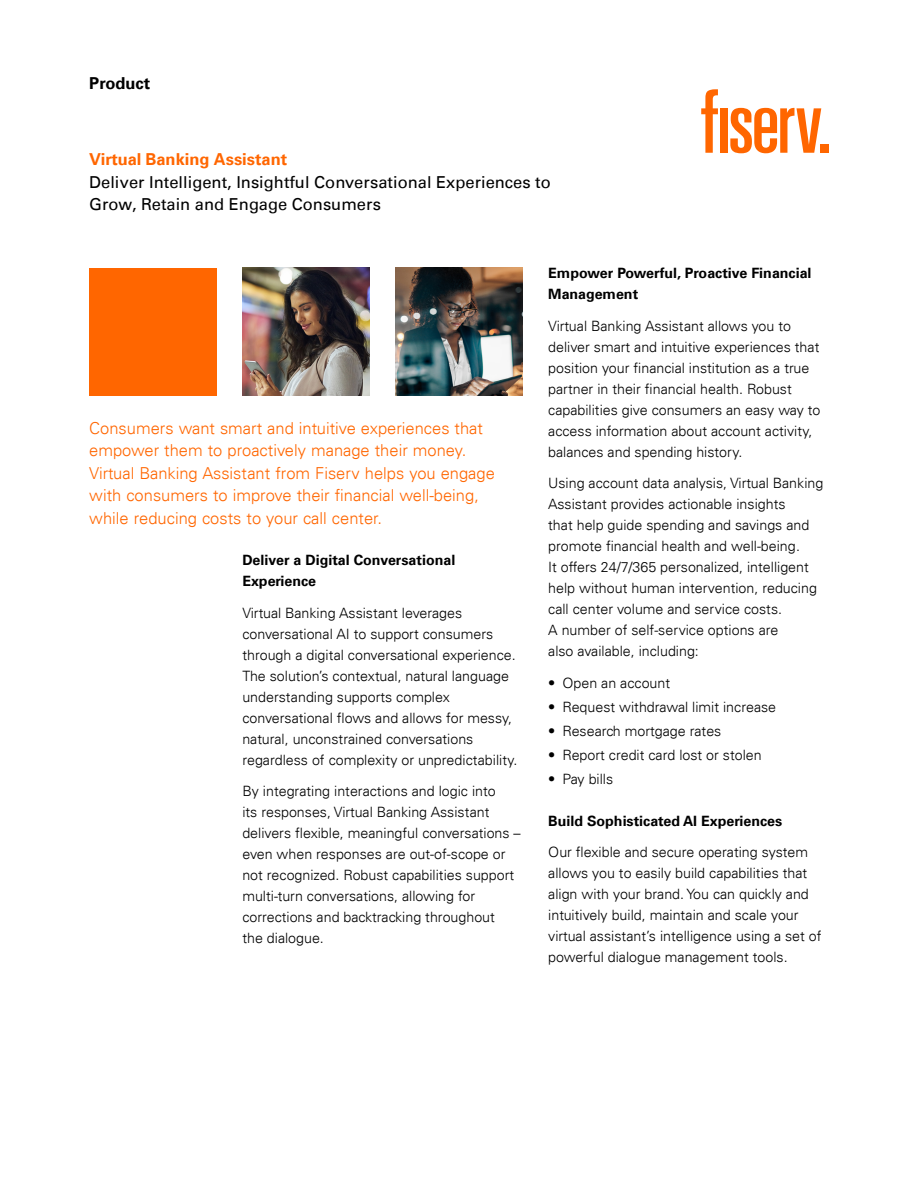
<style>
.page{position:relative;width:918px;height:1188px;background:#fff}
.page>*{position:absolute;margin:0;border:0;box-sizing:border-box;transform-origin:0 0}
.US_FC_orange_introdu{font:300 16.5px/22.5px "Univers For Fiserv 45";color:#f60}
.US_FC_black_product{font:16.5px/22.5px "Univers For Fiserv 55";color:#000}
.US_FC_orange_product{font:700 16.5px "Univers For Fiserv 65";color:#f60}
.US_FC_black_product-2{font:700 16.5px "Univers For Fiserv 65";color:#000}
.US_BD_black_body_cop{font:300 14.25px/21px "Univers For Fiserv 45";color:#000}
.US_SH_black_subheads{font:700 14.25px/21px "Univers For Fiserv 65";color:#000}
</style>
<div class="page">
<div style="left:821px;top:145px;width:8px;height:8px;background:#f60"></div>
<svg style="left:701px;top:89px;width:17px;height:64px"></svg>
<div style="left:720px;top:108px;width:8px;height:45px;background:#f60"></div>
<svg style="left:730px;top:108px;width:91px;height:45px"></svg>
<img style="left:242px;top:268px;width:128px;height:127px">
<div style="left:89px;top:268px;width:128px;height:127px;background:#f60"></div>
<img style="left:395px;top:268px;width:128px;height:127px">
<p class="US_FC_black_product-2" style="left:89px;top:74px;width:63px">Product</p>
<p class="US_FC_orange_product" style="left:89px;top:150px;width:199px">Virtual Banking Assistant</p>
<p class="US_FC_black_product" style="left:89px;top:171px;width:463px">Deliver Intelligent, Insightful Conversational Experiences to<br>Grow, Retain and Engage Consumers</p>
<p class="US_FC_orange_introdu" style="left:89px;top:416px;width:407px">Consumers want smart and intuitive experiences that empower them to proactively manage their money.<br>Virtual Banking Assistant from Fiserv helps you engage with consumers to improve their financial well-being, while reducing costs to your call center.</p>
<p class="US_SH_black_subheads" style="left:242px;top:550px;width:214px">Deliver a Digital Conversational<br>Experience</p>
<p class="US_BD_black_body_cop" style="left:242px;top:602px;width:277px">Virtual Banking Assistant leverages conversational AI to support consumers through a digital conversational experience.<br>The solution’s contextual, natural language understanding supports complex conversational flows and allows for messy, natural, unconstrained conversations regardless of complexity or unpredictability.</p>
<p class="US_BD_black_body_cop" style="left:242px;top:781px;width:280px">By integrating interactions and logic into<br>its responses, Virtual Banking Assistant delivers flexible, meaningful conversations – even when responses are out-of-scope or not recognized. Robust capabilities support multi-turn conversations, allowing for corrections and backtracking throughout<br>the dialogue.</p>
<p class="US_SH_black_subheads" style="left:548px;top:263px;width:265px">Empower Powerful, Proactive Financial<br>Management</p>
<p class="US_BD_black_body_cop" style="left:548px;top:315px;width:274px">Virtual Banking Assistant allows you to deliver smart and intuitive experiences that position your financial institution as a true partner in their financial health. Robust capabilities give consumers an easy way to access information about account activity, balances and spending history.</p>
<p class="US_BD_black_body_cop" style="left:548px;top:473px;width:277px">Using account data analysis, Virtual Banking Assistant provides actionable insights<br>that help guide spending and savings and promote financial health and well-being.<br>It offers 24/7/365 personalized, intelligent help without human intervention, reducing call center volume and service costs.<br>A number of self-service options are<br>also available, including:</p>
<p class="US_BD_black_body_cop" style="left:548px;top:672px;width:123px">• Open an account</p>
<p class="US_BD_black_body_cop" style="left:548px;top:696px;width:229px">• Request withdrawal limit increase</p>
<p class="US_BD_black_body_cop" style="left:548px;top:720px;width:175px">• Research mortgage rates</p>
<p class="US_BD_black_body_cop" style="left:548px;top:744px;width:215px">• Report credit card lost or stolen</p>
<p class="US_BD_black_body_cop" style="left:548px;top:768px;width:66px">• Pay bills</p>
<p class="US_SH_black_subheads" style="left:548px;top:810px;width:235px">Build Sophisticated AI Experiences</p>
<p class="US_BD_black_body_cop" style="left:548px;top:842px;width:275px">Our flexible and secure operating system allows you to easily build capabilities that align with your brand. You can quickly and intuitively build, maintain and scale your virtual assistant’s intelligence using a set of powerful dialogue management tools.</p>
</div>
